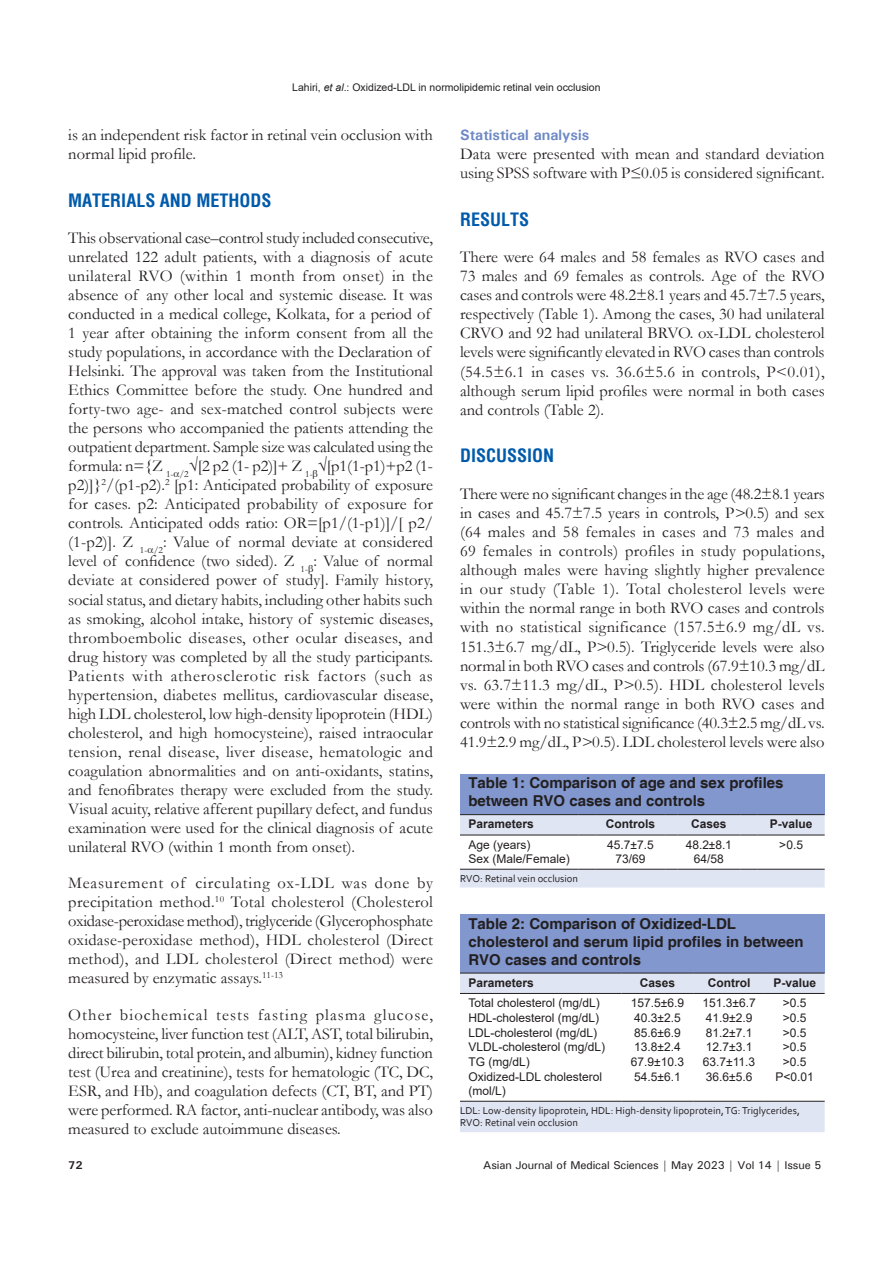
<style>
.page{position:relative;width:893px;height:1263px;background:#fff}
.page>*{position:absolute;margin:0;border:0;box-sizing:border-box;transform-origin:0 0}
.t1{font:700 condensed 18px "Helvetica";color:#015aaa}
.TX{font:16.5px/19px "Garamond";color:#231f20;text-align:justify}
.TT{font:700 15px/18px "Helvetica";color:#231f20}
.t2{font:700 15px "Univers";color:#6d88c5}
.TB{font:12px "Arial";color:#231f20}
.TBL{font:12px/14.4px "Arial";color:#231f20}
.TCH{font:700 12px "Arial";color:#231f20}
.t3{font:500 11.25px "Univers";letter-spacing:-.01em;color:#231f20}
.t4{font:700 11.25px "Univers";color:#231f20}
.TFN{font:10.5px/12.6px "Corbel";color:#231f20}
.t5{font:10.5px "Arial";color:#231f20}
.s1{font-style:italic}
</style>
<div class="page">
<div style="left:460px;top:774px;width:365px;height:41px;background:#8197cd"></div>
<svg style="left:460px;top:814px;width:365px;height:73px"></svg>
<hr style="left:758px;top:814px;width:67px;height:1px;background:#231f20">
<div style="left:460px;top:914px;width:365px;height:59px;background:#8197cd"></div>
<svg style="left:460px;top:974px;width:365px;height:158px"></svg>
<hr style="left:460px;top:1101px;width:162px;height:1px;background:#231f20">
<hr style="left:622px;top:1101px;width:71px;height:1px;background:#231f20">
<hr style="left:693px;top:1101px;width:72px;height:1px;background:#231f20">
<hr style="left:765px;top:1101px;width:60px;height:1px;background:#231f20">
<hr style="left:460px;top:993px;width:162px;height:1px;background:#231f20">
<hr style="left:622px;top:993px;width:71px;height:1px;background:#231f20">
<hr style="left:693px;top:993px;width:72px;height:1px;background:#231f20">
<hr style="left:765px;top:993px;width:60px;height:1px;background:#231f20">
<hr style="left:460px;top:973px;width:162px;height:1px;background:#231f20">
<hr style="left:622px;top:973px;width:71px;height:1px;background:#231f20">
<hr style="left:693px;top:973px;width:72px;height:1px;background:#231f20">
<hr style="left:765px;top:973px;width:60px;height:1px;background:#231f20">
<p class="t5" style="left:292px;top:80px;width:310px">Lahiri, <span class="s1">et al</span>.: Oxidized-LDL in normolipidemic retinal vein occlusion</p>
<p class="TX" style="left:68px;top:125px;width:366px">is an independent risk factor in retinal vein occlusion with normal lipid profile.</p>
<h1 class="t1" style="left:68px;top:188px;width:205px">MATERIALS AND METHODS</h1>
<p class="TX" style="left:68px;top:228px;width:366px;text-align:left">This observational case–control study included consecutive, unrelated 122 adult patients, with a diagnosis of acute unilateral RVO (within 1 month from onset) in the absence of any other local and systemic disease. It was conducted in a medical college, Kolkata, for a period of 1 year after obtaining the inform consent from all the study populations, in accordance with the Declaration of Helsinki. The approval was taken from the Institutional Ethics Committee before the study. One hundred and forty-two age- and sex-matched control subjects were the persons who accompanied the patients attending the outpatient department. Sample size was calculated using the formula: n={Z <sub>1-</sub> <sub>/2</sub>√[2 p2 (1- p2)]+ Z <sub>1-</sub> √[p1(1-p1)+p2 (1- p2)]}<sup>2</sup>/(p1-p2).<sup>2</sup> [p1: Anticipated probability of exposure for cases. p2: Anticipated probability of exposure for controls. Anticipated odds ratio: OR=[p1/(1-p1)]/[ p2/ (1-p2)]. Z <sub>1-</sub> <sub>/2</sub>: Value of normal deviate at considered level of confidence (two sided). Z <sub>1-</sub> : Value of normal deviate at considered power of study]. Family history, social status, and dietary habits, including other habits such as smoking, alcohol intake, history of systemic diseases, thromboembolic diseases, other ocular diseases, and drug history was completed by all the study participants.<br>Patients with atherosclerotic risk factors (such as hypertension, diabetes mellitus, cardiovascular disease, high LDL cholesterol, low high‑density lipoprotein (HDL) cholesterol, and high homocysteine), raised intraocular tension, renal disease, liver disease, hematologic and coagulation abnormalities and on anti-oxidants, statins, and fenofibrates therapy were excluded from the study.<br>Visual acuity, relative afferent pupillary defect, and fundus examination were used for the clinical diagnosis of acute unilateral RVO (within 1 month from onset).</p>
<p class="TX" style="left:68px;top:873px;width:366px">Measurement of circulating ox-LDL was done by precipitation method.<sup>10</sup> Total cholesterol (Cholesterol oxidase-peroxidase method), triglyceride (Glycerophosphate oxidase-peroxidase method), HDL cholesterol (Direct method), and LDL cholesterol (Direct method) were measured by enzymatic assays.<sup>11-13</sup></p>
<p class="TX" style="left:68px;top:1004px;width:366px">Other biochemical tests fasting plasma glucose, homocysteine, liver function test (ALT, AST, total bilirubin, direct bilirubin, total protein, and albumin), kidney function test (Urea and creatinine), tests for hematologic (TC, DC, ESR, and Hb), and coagulation defects (CT, BT, and PT) were performed. RA factor, anti-nuclear antibody, was also measured to exclude autoimmune diseases.</p>
<h2 class="t2" style="left:460px;top:125px;width:131px">Statistical analysis</h2>
<p class="TX" style="left:460px;top:144px;width:366px">Data were presented with mean and standard deviation using SPSS software with P≤0.05 is considered significant.</p>
<h1 class="t1" style="left:460px;top:207px;width:71px">RESULTS</h1>
<p class="TX" style="left:460px;top:247px;width:366px">There were 64 males and 58 females as RVO cases and 73 males and 69 females as controls. Age of the RVO cases and controls were 48.2±8.1 years and 45.7±7.5 years, respectively (Table 1). Among the cases, 30 had unilateral CRVO and 92 had unilateral BRVO. ox-LDL cholesterol levels were significantly elevated in RVO cases than controls (54.5±6.1 in cases vs. 36.6±5.6 in controls, P&lt;0.01), although serum lipid profiles were normal in both cases and controls (Table 2).</p>
<h1 class="t1" style="left:460px;top:444px;width:96px">DISCUSSION</h1>
<p class="TX" style="left:460px;top:484px;width:366px">There were no significant changes in the age (48.2±8.1 years in cases and 45.7±7.5 years in controls, P<span class="s1">&gt;</span>0.5) and sex (64 males and 58 females in cases and 73 males and 69 females in controls) profiles in study populations, although males were having slightly higher prevalence in our study (Table 1). Total cholesterol levels were within the normal range in both RVO cases and controls with no statistical significance (157.5±6.9 mg/dL vs.<br>151.3±6.7 mg/dL, P<span class="s1">&gt;</span>0.5). Triglyceride levels were also normal in both RVO cases and controls (67.9±10.3 mg/dL vs. 63.7±11.3 mg/dL, P<span class="s1">&gt;</span>0.5). HDL cholesterol levels were within the normal range in both RVO cases and controls with no statistical significance (40.3±2.5 mg/dL vs.<br>41.9±2.9 mg/dL, P<span class="s1">&gt;</span>0.5). LDL cholesterol levels were also</p>
<p class="TT" style="left:468px;top:775px;width:317px">Table 1: Comparison of age and sex profiles between RVO cases and controls</p>
<p class="TCH" style="left:468px;top:816px;width:67px">Parameters</p>
<p class="TCH" style="left:606px;top:816px;width:51px">Controls</p>
<p class="TCH" style="left:691px;top:816px;width:37px">Cases</p>
<p class="TCH" style="left:770px;top:816px;width:44px">P‑value</p>
<p class="TB" style="left:468px;top:836px;width:64px">Age (years)</p>
<p class="TB" style="left:607px;top:836px;width:48px">45.7±7.5</p>
<p class="TB" style="left:686px;top:836px;width:48px">48.2±8.1</p>
<p class="TB" style="left:779px;top:836px;width:25px">&gt;0.5</p>
<p class="TBL" style="left:468px;top:852px;width:103px">Sex (Male/Female)</p>
<p class="TBL" style="left:615px;top:852px;width:32px">73/69</p>
<p class="TBL" style="left:694px;top:852px;width:32px">64/58</p>
<p class="TFN" style="left:460px;top:871px;width:120px">RVO: Retinal vein occlusion</p>
<p class="TT" style="left:468px;top:915px;width:337px">Table 2: Comparison of Oxidized‑LDL cholesterol and serum lipid profiles in between<br>RVO cases and controls</p>
<p class="TCH" style="left:468px;top:974px;width:67px">Parameters</p>
<p class="TCH" style="left:640px;top:974px;width:37px">Cases</p>
<p class="TCH" style="left:708px;top:974px;width:44px">Control</p>
<p class="TCH" style="left:773px;top:974px;width:44px">P‑value</p>
<p class="TB" style="left:468px;top:994px;width:133px">Total cholesterol (mg/dL)</p>
<p class="TB" style="left:631px;top:994px;width:55px">157.5±6.9</p>
<p class="TB" style="left:702px;top:994px;width:55px">151.3±6.7</p>
<p class="TB" style="left:783px;top:994px;width:25px">&gt;0.5</p>
<p class="TB" style="left:468px;top:1009px;width:132px">HDL‑cholesterol (mg/dL)</p>
<p class="TB" style="left:634px;top:1009px;width:48px">40.3±2.5</p>
<p class="TB" style="left:706px;top:1009px;width:48px">41.9±2.9</p>
<p class="TB" style="left:783px;top:1009px;width:25px">&gt;0.5</p>
<p class="TB" style="left:468px;top:1024px;width:130px">LDL‑cholesterol (mg/dL)</p>
<p class="TB" style="left:634px;top:1024px;width:48px">85.6±6.9</p>
<p class="TB" style="left:706px;top:1024px;width:48px">81.2±7.1</p>
<p class="TB" style="left:783px;top:1024px;width:25px">&gt;0.5</p>
<p class="TB" style="left:468px;top:1039px;width:138px">VLDL‑cholesterol (mg/dL)</p>
<p class="TB" style="left:634px;top:1039px;width:48px">13.8±2.4</p>
<p class="TB" style="left:706px;top:1039px;width:48px">12.7±3.1</p>
<p class="TB" style="left:783px;top:1039px;width:25px">&gt;0.5</p>
<p class="TB" style="left:468px;top:1054px;width:63px">TG (mg/dL)</p>
<p class="TB" style="left:631px;top:1054px;width:55px">67.9±10.3</p>
<p class="TB" style="left:703px;top:1054px;width:54px">63.7±11.3</p>
<p class="TB" style="left:783px;top:1054px;width:25px">&gt;0.5</p>
<p class="TBL" style="left:468px;top:1069px;width:135px">Oxidized‑LDL cholesterol (mol/L)</p>
<p class="TBL" style="left:634px;top:1069px;width:48px">54.5±6.1</p>
<p class="TBL" style="left:706px;top:1069px;width:48px">36.6±5.6</p>
<p class="TBL" style="left:776px;top:1069px;width:40px">P&lt;0.01</p>
<p class="TFN" style="left:460px;top:1103px;width:341px">LDL: Low‑density lipoprotein, HDL: High‑density lipoprotein, TG: Triglycerides,<br>RVO: Retinal vein occlusion</p>
<p class="t4" style="left:68px;top:1158px;width:16px">72</p>
<p class="t3" style="left:483px;top:1157px;width:340px">Asian Journal of Medical Sciences | May 2023 | Vol 14 | Issue 5</p>
</div>
